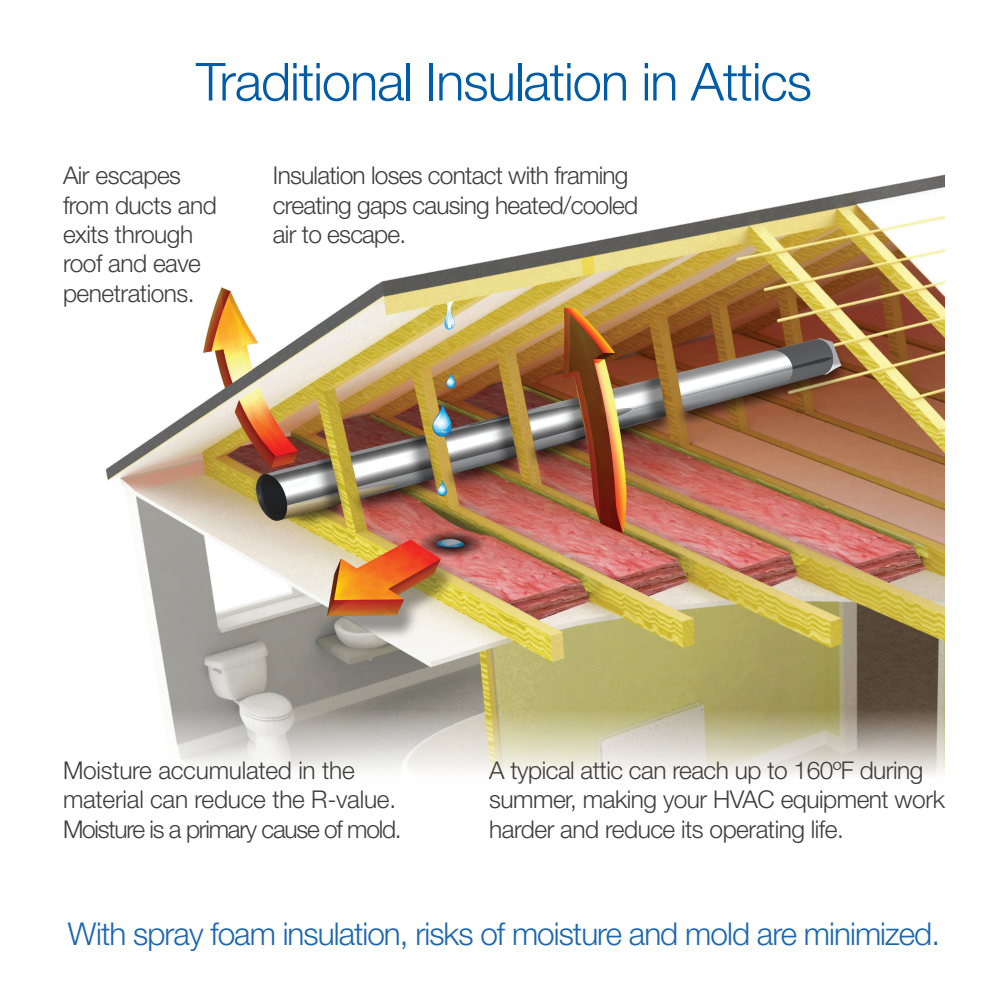
<style>
.page{position:relative;width:1008px;height:1008px;background:#fff}
.page>*{position:absolute;margin:0;border:0;box-sizing:border-box;transform-origin:0 0}
.t1{font:300 52.5px "Helvetica Neue LT Std";letter-spacing:-.02em;color:#015ca7}
.t2{font:300 31.5px "Helvetica Neue LT Std";letter-spacing:-.03em;color:#1d67ae}
.t3{font:300 24.5px/29.4px "Helvetica Neue LT Std";letter-spacing:-.02em;color:#3e3e3f}
</style>
<div class="page">
<img style="left:105px;top:174px;width:840px;height:601px">
<h1 class="t1" style="left:196px;top:50px;width:617px">Traditional Insulation in Attics</h1>
<p class="t3" style="left:63px;top:160px;width:155px">Air escapes from ducts and exits through roof and eave penetrations.</p>
<p class="t3" style="left:273px;top:160px;width:367px">Insulation loses contact with framing creating gaps causing heated/cooled air to escape.</p>
<p class="t3" style="left:63px;top:755px;width:340px">Moisture accumulated in the material can reduce the R-value.<br>Moisture is a primary cause of mold.</p>
<p class="t3" style="left:489px;top:755px;width:457px">A typical attic can reach up to 160oF during summer, making your HVAC equipment work harder and reduce its operating life.</p>
<p class="t2" style="left:68px;top:915px;width:874px">With spray foam insulation, risks of moisture and mold are minimized.</p>
</div>
